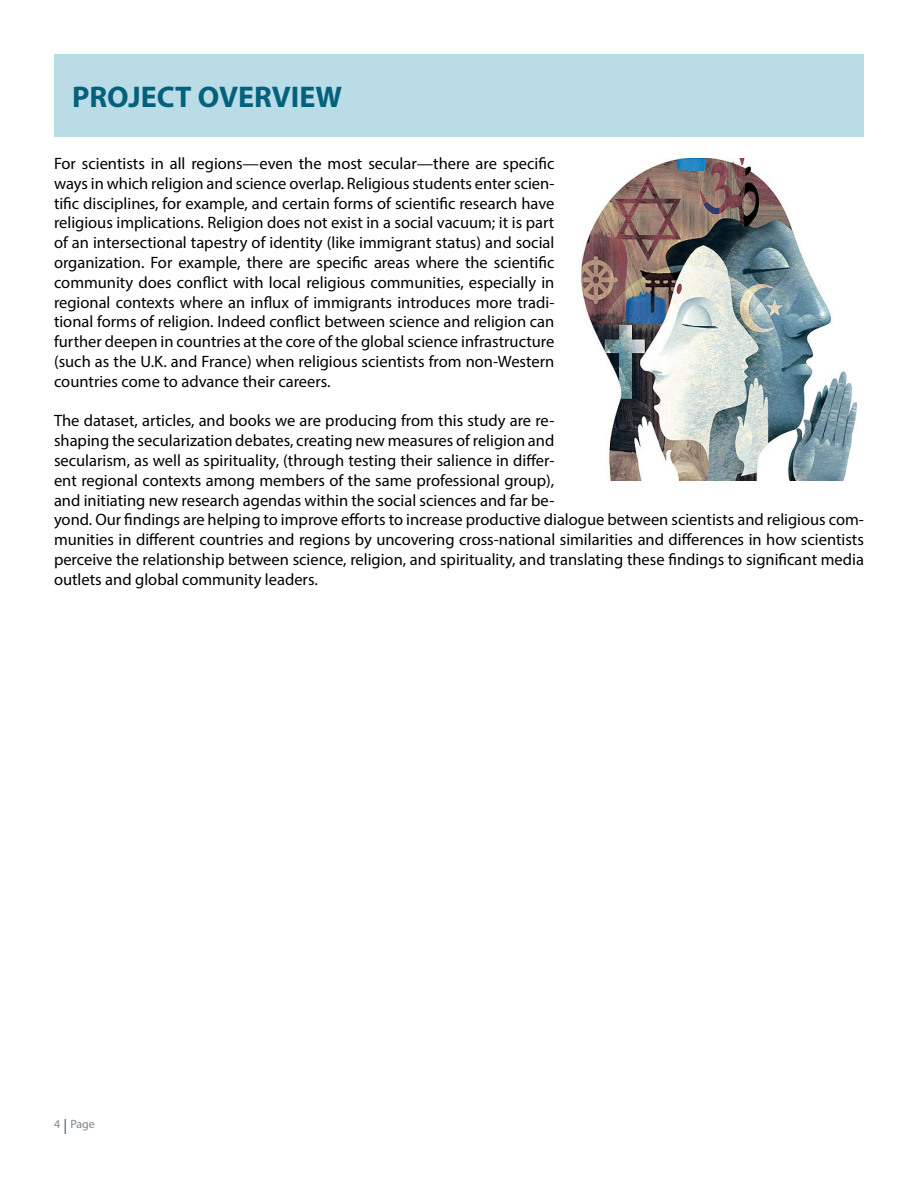
<style>
.page{position:relative;width:918px;height:1188px;background:#fff}
.page>*{position:absolute;margin:0;border:0;box-sizing:border-box;transform-origin:0 0}
.t1{font:700 30px "Myriad Pro";color:#04617b}
.t2{font:16.5px/19.8px "Myriad Pro";color:#000;text-align:justify}
.t3{font:12px "Myriad Pro";color:#7f848a}
</style>
<div class="page">
<div style="left:54px;top:54px;width:810px;height:83px;background:#badce7"></div>
<svg style="left:65px;top:1119px;width:1px;height:15px"></svg>
<img style="left:581px;top:158px;width:276px;height:323px">
<h1 class="t1" style="left:72px;top:77px;width:272px">PROJECT OVERVIEW</h1>
<p class="t2" style="left:54px;top:153px;width:502px">For scientists in all regions—even the most secular—there are specific ways in which religion and science overlap. Religious students enter scien&shy;tific disciplines, for example, and certain forms of scientific research have religious implications. Religion does not exist in a social vacuum; it is part of an intersectional tapestry of identity (like immigrant status) and social organization. For example, there are specific areas where the scientific community does conflict with local religious communities, especially in regional contexts where an influx of immigrants introduces more tradi&shy;tional forms of religion. Indeed conflict between science and religion can further deepen in countries at the core of the global science infrastructure (such as the U.K. and France) when religious scientists from non-Western countries come to advance their careers.</p>
<p class="t2" style="left:54px;top:411px;width:811px;text-align:left">The dataset, articles, and books we are producing from this study are re-<br>shaping the secularization debates, creating new measures of religion and<br>secularism, as well as spirituality, (through testing their salience in differ-<br>ent regional contexts among members of the same professional group),<br>and initiating new research agendas within the social sciences and far be-<br>yond. Our findings are helping to improve efforts to increase productive dialogue between scientists and religious com&shy;munities in different countries and regions by uncovering cross-national similarities and differences in how scientists perceive the relationship between science, religion, and spirituality, and translating these findings to significant media outlets and global community leaders.</p>
<p class="t3" style="left:54px;top:1117px;width:42px">4 Page</p>
</div>
